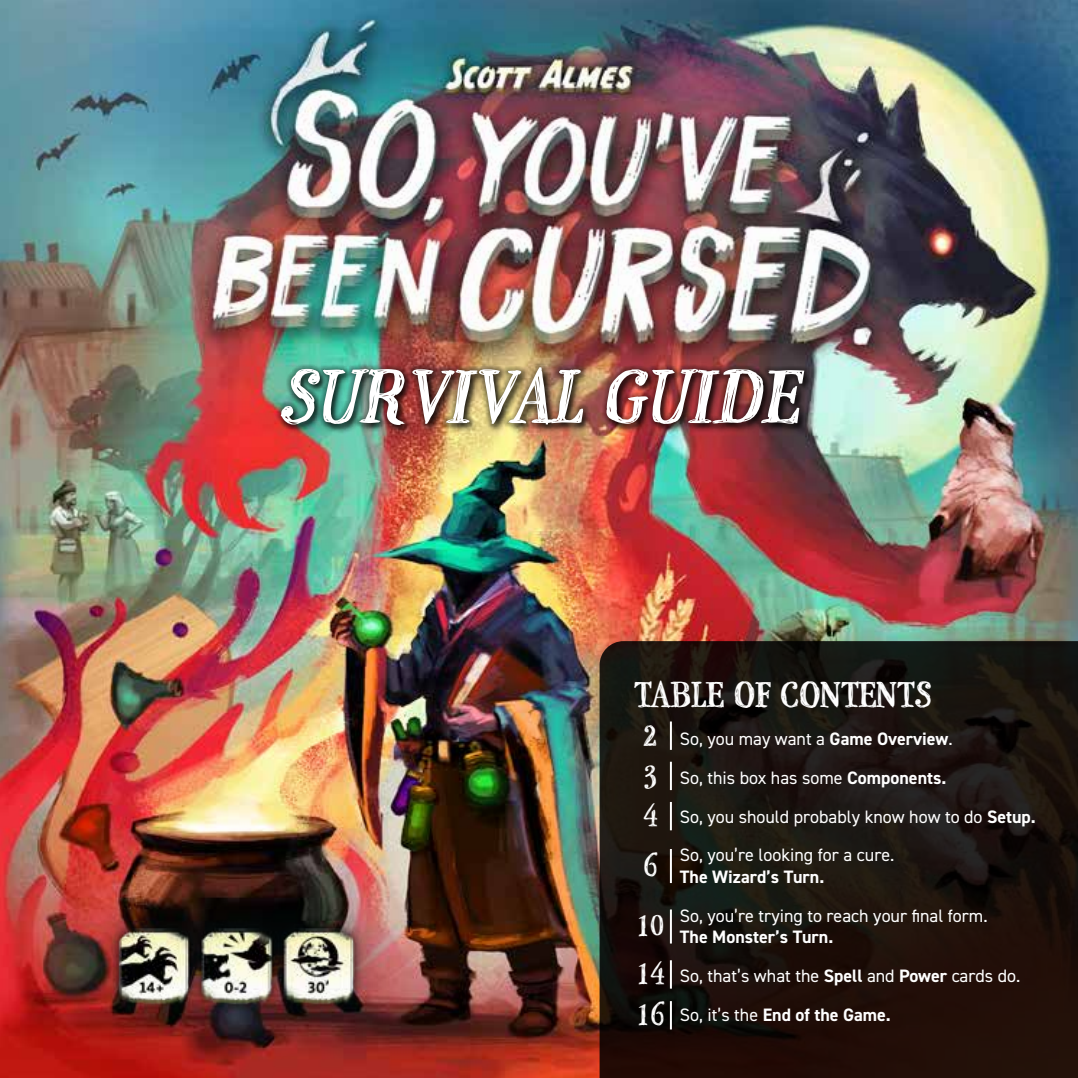
<style>
.page{position:relative;width:1078px;height:1078px;background:#fff}
.page>*{position:absolute;margin:0;border:0;box-sizing:border-box;transform-origin:0 0}
.t1{font:italic 700 84px "P22 Stanyan";color:#fff}
.t2{font:700 40px "P22 Stanyan";color:#fff}
.t3{font:700 32px/49.8px "P22 Stanyan";color:#fff}
.t4{font:18px/38.6px "DIN2014";color:#fff}
.t5{font:700 18px/38.6px "DIN2014";color:#fff}
.s1{font-weight:700}
.s2{font-weight:400}
</style>
<div class="page">
<img style="left:0;top:0;width:1077px;height:1077px">
<svg style="left:599px;top:641px;width:478px;height:436px;background:#1c130d"></svg>
<div style="left:279px;top:366px;width:535px;height:69px;background:#000;opacity:.75"></div>
<div style="left:275px;top:362px;width:534px;height:68px;background:#000;opacity:.75"></div>
<hr style="left:669px;top:761px;width:2px;height:28px;background:#fff">
<hr style="left:669px;top:721px;width:2px;height:28px;background:#fff">
<hr style="left:669px;top:801px;width:2px;height:29px;background:#fff">
<hr style="left:669px;top:848px;width:2px;height:34px;background:#fff">
<img style="left:74px;top:885px;width:323px;height:160px">
<hr style="left:669px;top:1000px;width:2px;height:29px;background:#fff">
<hr style="left:669px;top:960px;width:2px;height:28px;background:#fff">
<hr style="left:669px;top:909px;width:2px;height:34px;background:#fff">
<h1 class="t1" style="left:279px;top:345px;width:521px">SURVIVAL GUIDE</h1>
<h2 class="t2" style="left:634px;top:669px;width:299px">TABLE OF CONTENTS</h2>
<p class="t4" style="left:679px;top:719px;width:357px">So, you may want a <span class="s1">Game Overview</span>.<br>So, this box has some <span class="s1">Components.<br></span>So, you should probably know how to do <span class="s1">Setup.<br></span>So, you’re looking for a cure.</p>
<p class="t5" style="left:679px;top:857px;width:146px">The Wizard’s Turn.</p>
<p class="t4" style="left:679px;top:895px;width:309px">So, you’re trying to reach your final form.</p>
<p class="t5" style="left:679px;top:917px;width:342px">The Monster’s Turn.<br><span class="s2">So, that’s what the</span> Spell <span class="s2">and</span> Power <span class="s2">cards do.<br>So, it’s the</span> End of the Game.</p>
<h3 class="t3" style="left:643px;top:709px;width:16px">2</h3>
<h3 class="t3" style="left:643px;top:749px;width:16px">3</h3>
<h3 class="t3" style="left:643px;top:790px;width:16px">4<br>6</h3>
<h3 class="t3" style="left:636px;top:900px;width:30px">10</h3>
<h3 class="t3" style="left:636px;top:948px;width:30px">14</h3>
<h3 class="t3" style="left:636px;top:989px;width:30px">16</h3>
</div>
